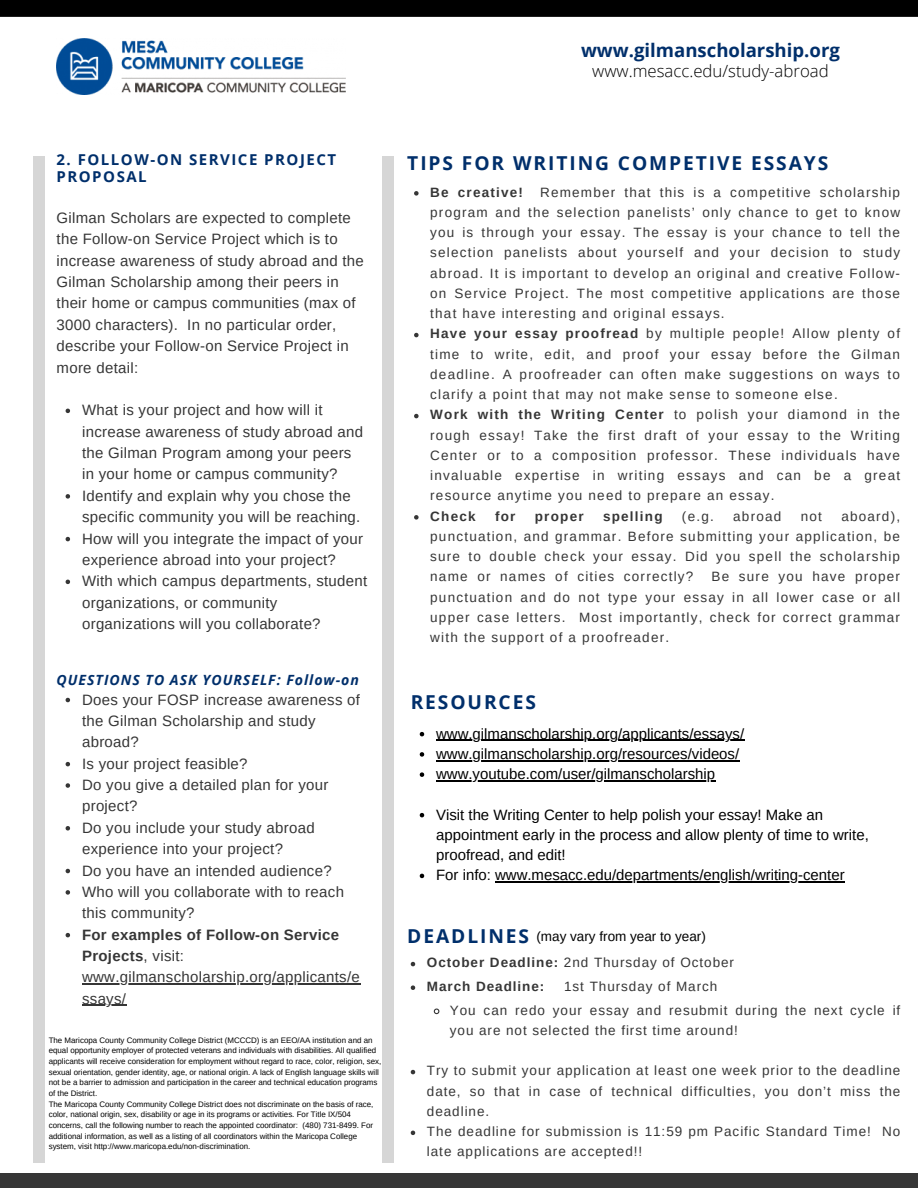
<style>
.page{position:relative;width:918px;height:1188px;background:#fff}
.page>*{position:absolute;margin:0;border:0;box-sizing:border-box;transform-origin:0 0}
.t1{font:700 19.2px "Open Sans";letter-spacing:.1em;color:#002f6b}
.t2{font:700 18.6px "Open Sans";color:#002f6b}
.t3{font:300 16.8px "Open Sans";color:#000}
.t4{font:15px/21.3px "Arimo";letter-spacing:.02em;color:#363636}
.t5{font:15px/20.2px "Arimo";color:#000}
.t6{font:700 15px/21.3px "Arimo";letter-spacing:.02em;color:#363636}
.t7{font:700 15px/16.8px "Open Sans";letter-spacing:.1em;color:#002f6b}
.t8{font:italic 700 14.1px "Open Sans";letter-spacing:.07em;color:#002f6b}
.t9{font:13.5px/20.2px "Arimo";letter-spacing:.09em;color:#363636;text-align:justify}
.t10{font:13.5px/20.2px "Arimo";letter-spacing:.07em;color:#363636}
.t11{font:700 13.5px "Arimo";letter-spacing:.09em;color:#363636}
.t12{font:13.5px "Arimo";color:#000}
.t13{font:700 13.5px "Arimo";letter-spacing:.07em;color:#363636}
.t14{font:7.95px/10.6px "Arimo";color:#000}
.s1{font-weight:400}
.s2{font-weight:700}
</style>
<div class="page">
<div style="left:34px;top:157px;width:11px;height:1006px;background:#d6d6d6"></div>
<div style="left:382px;top:157px;width:12px;height:1006px;background:#d6d6d6"></div>
<div style="left:0;top:1173px;width:918px;height:15px;background:#363636"></div>
<svg style="left:66px;top:409px;width:4px;height:4px"></svg>
<svg style="left:66px;top:494px;width:4px;height:5px"></svg>
<svg style="left:66px;top:537px;width:4px;height:4px"></svg>
<svg style="left:66px;top:580px;width:4px;height:4px"></svg>
<svg style="left:66px;top:698px;width:4px;height:4px"></svg>
<svg style="left:66px;top:762px;width:4px;height:4px"></svg>
<svg style="left:66px;top:783px;width:4px;height:5px"></svg>
<svg style="left:66px;top:826px;width:4px;height:5px"></svg>
<svg style="left:66px;top:869px;width:4px;height:4px"></svg>
<svg style="left:66px;top:890px;width:4px;height:5px"></svg>
<svg style="left:66px;top:933px;width:4px;height:4px"></svg>
<hr style="left:82px;top:984px;width:278px;height:1px;background:#363636">
<hr style="left:82px;top:1005px;width:44px;height:1px;background:#363636">
<svg style="left:414px;top:191px;width:5px;height:5px"></svg>
<svg style="left:414px;top:333px;width:5px;height:4px"></svg>
<svg style="left:414px;top:414px;width:5px;height:4px"></svg>
<svg style="left:414px;top:515px;width:5px;height:5px"></svg>
<svg style="left:411px;top:962px;width:4px;height:4px"></svg>
<svg style="left:411px;top:985px;width:4px;height:5px"></svg>
<svg style="left:433px;top:1008px;width:7px;height:7px"></svg>
<svg style="left:411px;top:1070px;width:4px;height:4px"></svg>
<svg style="left:411px;top:1131px;width:4px;height:4px"></svg>
<div style="left:0;top:0;width:918px;height:17px;background:#000"></div>
<svg style="left:420px;top:732px;width:4px;height:4px"></svg>
<hr style="left:436px;top:740px;width:308px;height:1px;background:#000">
<svg style="left:420px;top:752px;width:4px;height:5px"></svg>
<hr style="left:436px;top:760px;width:303px;height:1px;background:#000">
<svg style="left:420px;top:772px;width:4px;height:5px"></svg>
<hr style="left:436px;top:780px;width:279px;height:1px;background:#000">
<svg style="left:420px;top:813px;width:4px;height:4px"></svg>
<svg style="left:420px;top:874px;width:4px;height:4px"></svg>
<hr style="left:495px;top:882px;width:350px;height:1px;background:#000">
<img style="left:57px;top:38px;width:289px;height:57px">
<p class="t2" style="left:581px;top:37px;width:260px">www.gilmanscholarship.org</p>
<p class="t3" style="left:592px;top:59px;width:238px">www.mesacc.edu/study-abroad</p>
<p class="t7" style="left:57px;top:151px;width:281px">2. FOLLOW-ON SERVICE PROJECT<br>PROPOSAL</p>
<h2 class="t4" style="left:57px;top:207px;width:309px">Gilman Scholars are expected to complete the Follow-on Service Project which is to increase awareness of study abroad and the Gilman Scholarship among their peers in their home or campus communities (max of 3000 characters). In no particular order, describe your Follow-on Service Project in more detail:</h2>
<h3 class="t4" style="left:82px;top:399px;width:283px">What is your project and how will it increase awareness of study abroad and the Gilman Program among your peers in your home or campus community?</h3>
<h4 class="t4" style="left:82px;top:485px;width:280px">Identify and explain why you chose the specific community you will be reaching.</h4>
<h1 class="t4" style="left:82px;top:528px;width:283px">How will you integrate the impact of your experience abroad into your project?</h1>
<p class="t4" style="left:82px;top:570px;width:287px">With which campus departments, student organizations, or community organizations will you collaborate?</p>
<p class="t8" style="left:57px;top:669px;width:304px">QUESTIONS TO ASK YOURSELF: Follow-on</p>
<p class="t4" style="left:82px;top:689px;width:280px">Does your FOSP increase awareness of the Gilman Scholarship and study abroad?</p>
<p class="t4" style="left:82px;top:753px;width:167px">Is your project feasible?</p>
<p class="t4" style="left:82px;top:774px;width:248px">Do you give a detailed plan for your project?</p>
<p class="t4" style="left:82px;top:817px;width:234px">Do you include your study abroad experience into your project?</p>
<p class="t4" style="left:82px;top:860px;width:251px">Do you have an intended audience?</p>
<h6 class="t4" style="left:82px;top:881px;width:263px">Who will you collaborate with to reach this community?</h6>
<p class="t6" style="left:82px;top:924px;width:259px">For examples of Follow-on Service<br>Projects<span class="s1">, visit:</span></p>
<p class="t4" style="left:82px;top:967px;width:279px">www.gilmanscholarship.org/applicants/e</p>
<p class="t4" style="left:82px;top:988px;width:45px">ssays/</p>
<p class="t14" style="left:49px;top:1034px;width:334px">The Maricopa County Community College District (MCCCD) is an EEO/AA institution and an equal opportunity employer of protected veterans and individuals with disabilities. All qualified applicants will receive consideration for employment without regard to race, color, religion, sex, sexual orientation, gender identity, age, or national origin. A lack of English language skills will not be a barrier to admission and participation in the career and technical education programs of the District.</p>
<p class="t14" style="left:49px;top:1098px;width:326px">The Maricopa County Community College District does not discriminate on the basis of race, color, national origin, sex, disability or age in its programs or activities. For Title IX/504 concerns, call the following number to reach the appointed coordinator: (480) 731-8499. For additional information, as well as a listing of all coordinators within the Maricopa College system, visit http://www.maricopa.edu/non-discrimination.</p>
<p class="t1" style="left:407px;top:149px;width:422px">TIPS FOR WRITING COMPETIVE ESSAYS</p>
<h5 class="t11" style="left:430px;top:184px;width:94px">Be creative!</h5>
<h5 class="t9" style="left:430px;top:182px;width:471px;text-indent:110px">Remember that this is a competitive scholarship program and the selection panelists’ only chance to get to know you is through your essay. The essay is your chance to tell the selection panelists about yourself and your decision to study abroad. It is important to develop an original and creative Follow&shy;on Service Project. The most competitive applications are those that have interesting and original essays.</h5>
<p class="t9" style="left:430px;top:324px;width:471px"><span class="s2">Have your essay proofread</span> by multiple people! Allow plenty of time to write, edit, and proof your essay before the Gilman deadline. A proofreader can often make suggestions on ways to clarify a point that may not make sense to someone else.</p>
<p class="t9" style="left:430px;top:405px;width:471px"><span class="s2">Work with the Writing Center</span> to polish your diamond in the rough essay! Take the first draft of your essay to the Writing Center or to a composition professor. These individuals have invaluable expertise in writing essays and can be a great resource anytime you need to prepare an essay.</p>
<p class="t11" style="left:430px;top:508px;width:47px">Check</p>
<p class="t11" style="left:495px;top:508px;width:22px">for</p>
<p class="t11" style="left:535px;top:508px;width:50px">proper</p>
<p class="t11" style="left:603px;top:508px;width:61px">spelling</p>
<p class="t9" style="left:682px;top:506px;width:33px">(e.g.</p>
<p class="t9" style="left:733px;top:506px;width:50px">abroad</p>
<p class="t9" style="left:801px;top:506px;width:23px">not</p>
<p class="t9" style="left:430px;top:506px;width:471px;text-indent:411px">aboard), punctuation, and grammar. Before submitting your application, be sure to double check your essay. Did you spell the scholarship name or names of cities correctly?</p>
<p class="t9" style="left:430px;top:567px;width:471px;text-indent:281px">Be sure you have proper punctuation and do not type your essay in all lower case or all upper case letters. Most importantly, check for correct grammar with the support of a proofreader.</p>
<p class="t1" style="left:411px;top:689px;width:127px">RESOURCES</p>
<p class="t5" style="left:436px;top:723px;width:310px">www.gilmanscholarship.org/applicants/essays/</p>
<p class="t5" style="left:436px;top:744px;width:305px">www.gilmanscholarship.org/resources/videos/</p>
<p class="t5" style="left:436px;top:764px;width:281px">www.youtube.com/user/gilmanscholarship</p>
<h1 class="t5" style="left:436px;top:804px;width:434px">Visit the Writing Center to help polish your essay! Make an appointment early in the process and allow plenty of time to write, proofread, and edit!</h1>
<h6 class="t5" style="left:436px;top:865px;width:410px">For info: www.mesacc.edu/departments/english/writing-center</h6>
<p class="t1" style="left:407px;top:923px;width:123px">DEADLINES</p>
<p class="t12" style="left:536px;top:929px;width:171px">(may vary from year to year)</p>
<p class="t10" style="left:427px;top:953px;width:309px"><span class="s2">October Deadline:</span> 2nd Thursday of October</p>
<p class="t13" style="left:427px;top:979px;width:119px">March Deadline:</p>
<p class="t10" style="left:564px;top:976px;width:155px">1st Thursday of March</p>
<p class="t10" style="left:450px;top:1000px;width:452px">You can redo your essay and resubmit during the next cycle if you are not selected the first time around!</p>
<p class="t9" style="left:427px;top:1061px;width:475px">Try to submit your application at least one week prior to the deadline date, so that in case of technical difficulties, you don’t miss the deadline.</p>
<h1 class="t10" style="left:427px;top:1121px;width:475px">The deadline for submission is 11:59 pm Pacific Standard Time! No late applications are accepted!!</h1>
</div>
